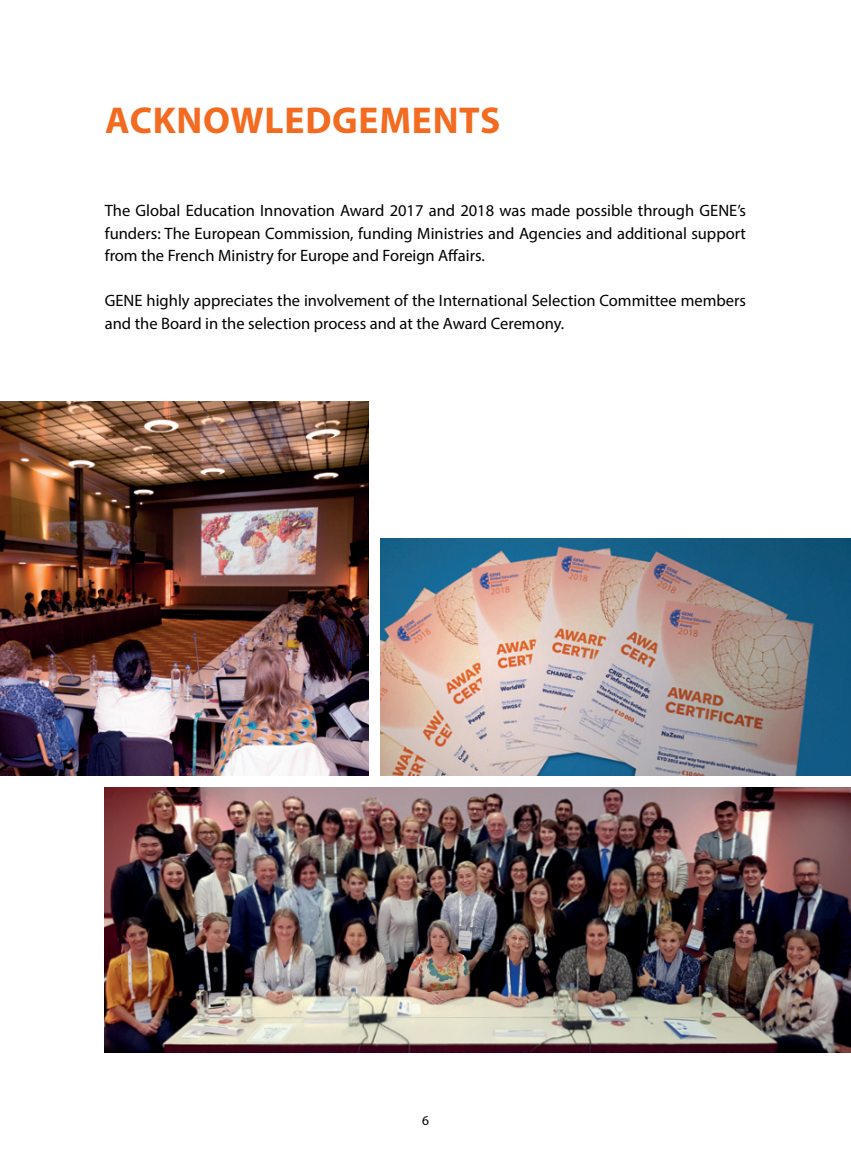
<style>
.page{position:relative;width:851px;height:1157px;background:#fff}
.page>*{position:absolute;margin:0;border:0;box-sizing:border-box;transform-origin:0 0}
.t1{font:700 37.5px "Myriad Pro";letter-spacing:.02em;color:#f36a21}
.t2{font:16.5px/22.5px "Myriad Pro";color:#000;text-align:justify}
.t3{font:13.5px "Myriad Pro";color:#000}
</style>
<div class="page">
<img style="left:0;top:402px;width:368px;height:373px">
<img style="left:380px;top:538px;width:470px;height:237px">
<img style="left:105px;top:787px;width:745px;height:265px">
<p class="t1" style="left:105px;top:96px;width:397px">ACKNOWLEDGEMENTS</p>
<p class="t2" style="left:105px;top:199px;width:642px">The Global Education Innovation Award 2017 and 2018 was made possible through GENE’s funders: The European Commission, funding Ministries and Agencies and additional support from the French Ministry for Europe and Foreign Affairs.</p>
<p class="t2" style="left:105px;top:289px;width:642px">GENE highly appreciates the involvement of the International Selection Committee members and the Board in the selection process and at the Award Ceremony.</p>
<p class="t3" style="left:422px;top:1111px;width:8px">6</p>
</div>
